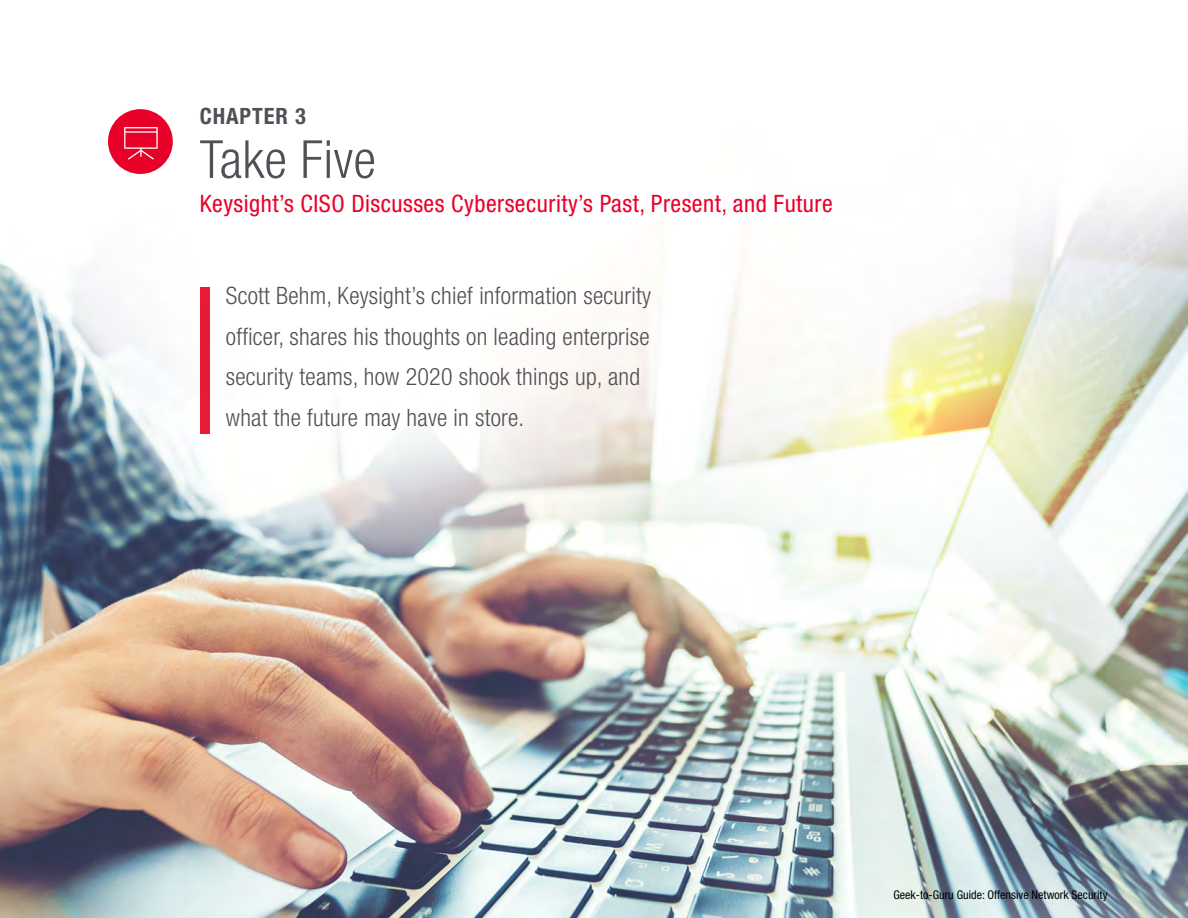
<style>
.page{position:relative;width:1188px;height:918px;background:#fff}
.page>*{position:absolute;margin:0;border:0;box-sizing:border-box;transform-origin:0 0}
.t1{font:300 condensed 52.5px "Helvetica Neue LT Std";letter-spacing:.01em;color:#524f56}
.t2{font:300 condensed 24px/40.5px "Helvetica Neue LT Std";letter-spacing:.01em;color:#524f56}
.t3{font:condensed 24px "Helvetica Neue LT Std";letter-spacing:.02em;color:#e90029}
.t4{font:700 condensed 22.5px "Helvetica Neue LT Std";letter-spacing:.04em;color:#524f56}
.t5{font:condensed 12px "Helvetica Neue LT Std";color:#000}
</style>
<div class="page">
<img style="left:0;top:109px;width:1188px;height:809px">
<div style="left:108px;top:109px;width:65px;height:65px;background:#e90029;border-radius:50%"></div>
<svg style="left:124px;top:127px;width:34px;height:33px"></svg>
<div style="left:200px;top:287px;width:10px;height:146px;background:#e81c38"></div>
<p class="t4" style="left:200px;top:103px;width:108px">CHAPTER 3</p>
<h1 class="t1" style="left:200px;top:129px;width:178px">Take Five</h1>
<p class="t3" style="left:200px;top:189px;width:635px">Keysight’s CISO Discusses Cybersecurity’s Past, Present, and Future</p>
<p class="t2" style="left:226px;top:275px;width:426px">Scott Behm, Keysight’s chief information security officer, shares his thoughts on leading enterprise security teams, how 2020 shook things up, and what the future may have in store.</p>
<p class="t5" style="left:893px;top:887px;width:216px">Geek-to-Guru Guide: Offensive Network Security</p>
</div>
